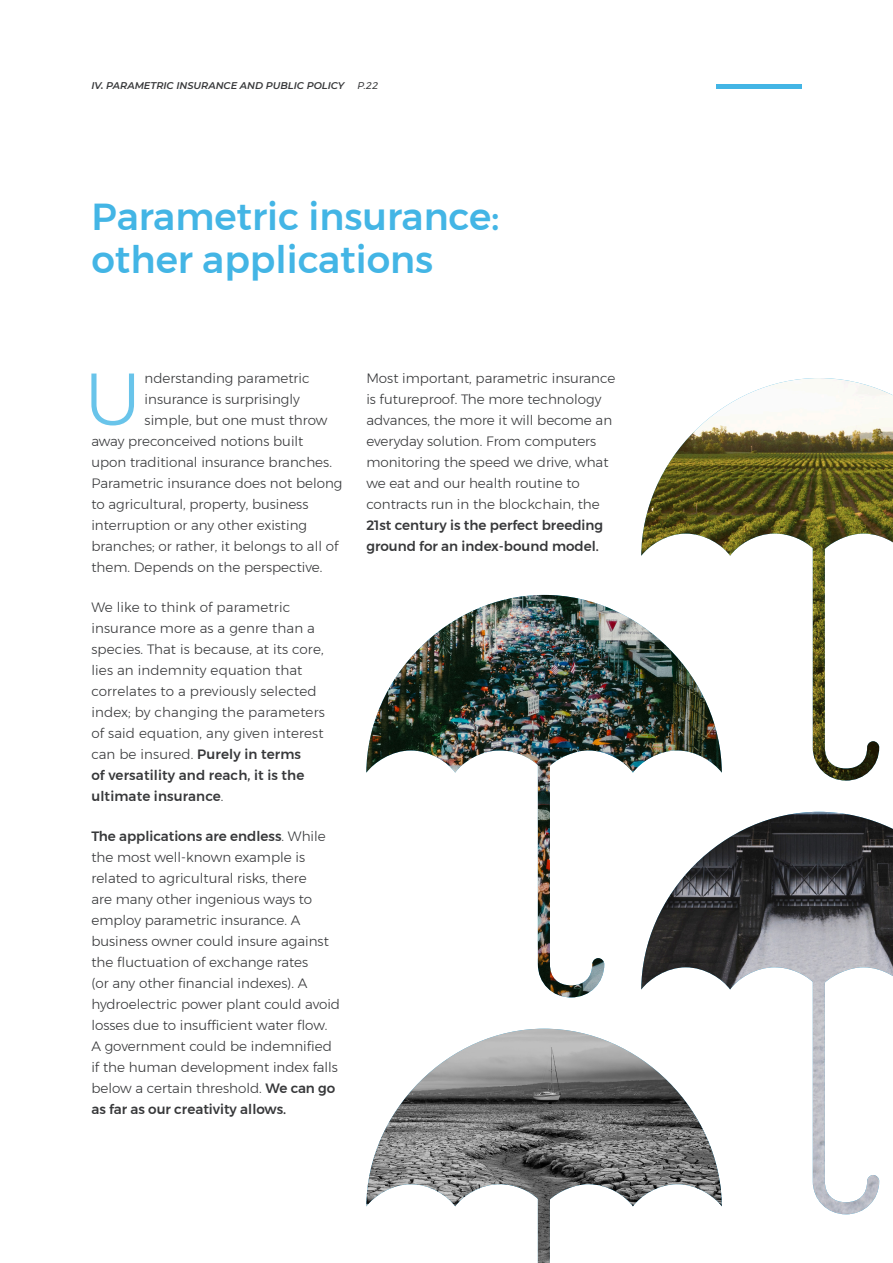
<style>
.page{position:relative;width:893px;height:1263px;background:#fff}
.page>*{position:absolute;margin:0;border:0;box-sizing:border-box;transform-origin:0 0}
.Capitular{font:300 73.65px "Montserrat";color:#69c4ea}
.TITLE_1{font:500 37.5px/43.2px "Montserrat";color:#43b5e5}
.TEXT{font:300 13.5px/21px "Montserrat";color:#37383a}
.Capitular-2{font:300 13.5px "Montserrat";color:#37383a}
.t1{font:italic 600 9.75px "Montserrat";color:#37383a}
.t2{font:italic 9.75px "Montserrat";color:#37383a}
.s1{font-weight:500}
</style>
<div class="page">
<div style="left:716px;top:84px;width:85px;height:5px;background:#43b5e5"></div>
<img style="left:366px;top:1029px;width:275px;height:234px">
<img style="left:641px;top:812px;width:252px;height:402px">
<img style="left:366px;top:595px;width:356px;height:402px">
<img style="left:641px;top:378px;width:252px;height:402px">
<p class="t1" style="left:91px;top:79px;width:254px">IV. PARAMETRIC INSURANCE AND PUBLIC POLICY</p>
<p class="t2" style="left:357px;top:78px;width:22px">P.22</p>
<p class="TITLE_1" style="left:91px;top:195px;width:410px">Parametric insurance: other applications</p>
<p class="Capitular" style="left:85px;top:344px;width:58px">U</p>
<p class="Capitular-2" style="left:145px;top:368px;width:167px">nderstanding parametric</p>
<p class="Capitular-2" style="left:145px;top:389px;width:157px">insurance is surprisingly</p>
<p class="Capitular-2" style="left:145px;top:410px;width:184px">simple, but one must throw</p>
<p class="Capitular-2" style="left:91px;top:431px;width:213px">away preconceived notions built</p>
<p class="Capitular-2" style="left:91px;top:452px;width:242px">upon traditional insurance branches.</p>
<p class="Capitular-2" style="left:91px;top:473px;width:253px">Parametric insurance does not belong</p>
<p class="Capitular-2" style="left:91px;top:494px;width:218px">to agricultural, property, business</p>
<p class="Capitular-2" style="left:91px;top:515px;width:217px">interruption or any other existing</p>
<p class="Capitular-2" style="left:91px;top:536px;width:249px">branches; or rather, it belongs to all of</p>
<p class="Capitular-2" style="left:91px;top:557px;width:233px">them. Depends on the perspective.</p>
<p class="TEXT" style="left:91px;top:596px;width:235px">We like to think of parametric insurance more as a genre than a species. That is because, at its core, lies an indemnity equation that correlates to a previously selected index; by changing the parameters of said equation, any given interest can be insured. <span class="s1">Purely in terms<br>of versatility and reach, it is the ultimate insurance</span>.</p>
<p class="TEXT" style="left:91px;top:825px;width:250px"><span class="s1">The applications are endless</span>. While the most well-known example is related to agricultural risks, there<br>are many other ingenious ways to employ parametric insurance. A business owner could insure against the fluctuation of exchange rates<br>(or any other financial indexes). A hydroelectric power plant could avoid losses due to insufficient water flow.<br>A government could be indemnified if the human development index falls below a certain threshold. <span class="s1">We can go as far as our creativity allows.</span></p>
<p class="TEXT" style="left:366px;top:367px;width:250px">Most important, parametric insurance is futureproof. The more technology advances, the more it will become an everyday solution. From computers monitoring the speed we drive, what we eat and our health routine to contracts run in the blockchain, the <span class="s1">21st century is the perfect breeding ground for an index-bound model.</span></p>
</div>
